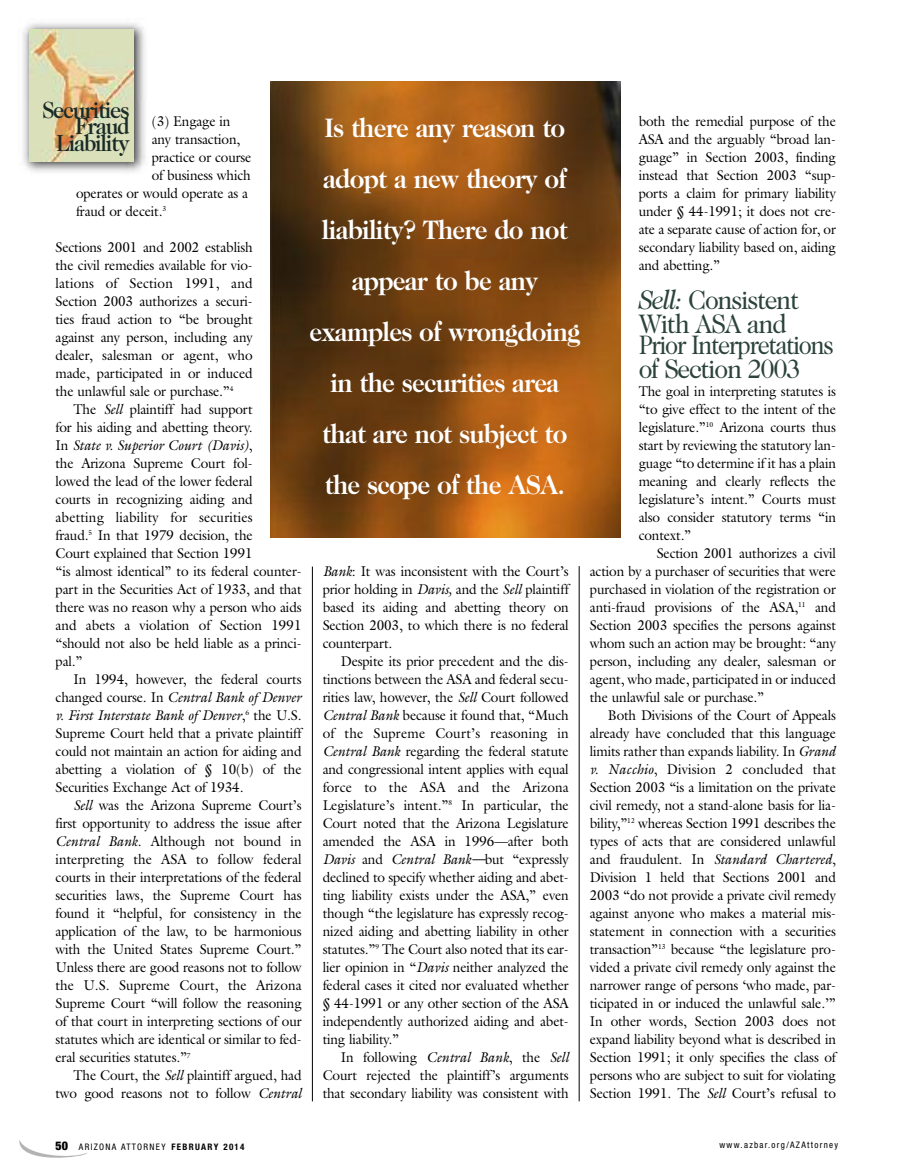
<style>
.page{position:relative;width:905px;height:1175px;background:#fff}
.page>*{position:absolute;margin:0;border:0;box-sizing:border-box;transform-origin:0 0}
.t1{font:700 27px/51px "Caslon Two Twenty Four";letter-spacing:-.03em;color:#fff;text-align:center;scale:.95 1}
.t2{font:27px/24px "Caslon Two Twenty Four";letter-spacing:-.05em;color:#2b433c;scale:.9 1}
.t3{font:27px/24px "Caslon Two Twenty Four";letter-spacing:-.05em;color:#2b433c;scale:.95 1}
.t4{font:500 23.7px/16.6px "Caslon Two Twenty Four";letter-spacing:-.055em;color:#1a2b27;text-align:right;scale:.94 1}
.t5{font:14.25px/18px "Galliard";letter-spacing:-.01em;color:#000;text-align:justify;scale:.95 1}
.t6{font:condensed 9px "Helvetica Neue";letter-spacing:.145em;color:#000}
.s1{font-style:italic}
.s2{font-weight:900;font-size:12px}
.s3{font-weight:700}
</style>
<div class="page">
<svg style="left:19px;top:1140px;width:68px;height:18px"></svg>
<img style="left:23px;top:22px;width:123px;height:151px">
<img style="left:30px;top:29px;width:104px;height:132px">
<hr style="left:312px;top:566px;width:1px;height:535px;background:#000">
<hr style="left:579px;top:566px;width:1px;height:535px;background:#000">
<img style="left:271px;top:81px;width:349px;height:457px">
<h2 class="t4" style="left:42px;top:103px;width:95px">Securities<br>Fraud<br>Liability</h2>
<p class="t5" style="left:152px;top:112px;width:84px">(3) Engage in</p>
<p class="t5" style="left:152px;top:130px;width:95px">any transaction,</p>
<p class="t5" style="left:152px;top:148px;width:106px">practice or course</p>
<p class="t5" style="left:152px;top:166px;width:106px">of business which</p>
<p class="t5" style="left:76px;top:184px;width:183px">operates or would operate as a</p>
<p class="t5" style="left:76px;top:202px;width:96px">fraud or deceit.<sup>3</sup></p>
<p class="t5" style="left:56px;top:238px;width:209px">Sections 2001 and 2002 establish the civil remedies available for vio&shy;lations of Section 1991, and Section 2003 authorizes a securi&shy;ties fraud action to “be brought against any person, including any dealer, salesman or agent, who made, participated in or induced the unlawful sale or purchase.”<sup>4</sup></p>
<p class="t5" style="left:56px;top:400px;width:260px;text-align:left;text-indent:18px">The <span class="s1">Sell</span> plaintiff had support<br>for his aiding and abetting theory.<br>In <span class="s1">State v. Superior Court (Davis)</span>,<br>the Arizona Supreme Court fol-<br>lowed the lead of the lower federal<br>courts in recognizing aiding and abetting liability for securities<br>fraud.<sup>5</sup> In that 1979 decision, the<br>Court explained that Section 1991<br>“is almost identical” to its federal counter&shy;part in the Securities Act of 1933, and that there was no reason why a person who aids and abets a violation of Section 1991 “should not also be held liable as a princi&shy;pal.”</p>
<p class="t5" style="left:56px;top:670px;width:260px;text-indent:18px">In 1994, however, the federal courts changed course. In <span class="s1">Central Bank of Denver v. First Interstate Bank of Denver</span>,<sup>6</sup> the U.S.<br>Supreme Court held that a private plaintiff could not maintain an action for aiding and abetting a violation of § 10(b) of the Securities Exchange Act of 1934.</p>
<p class="t5" style="left:56px;top:796px;width:260px;text-indent:18px"><span class="s1">Sell</span> was the Arizona Supreme Court’s first opportunity to address the issue after <span class="s1">Central Bank</span>. Although not bound in interpreting the ASA to follow federal courts in their interpretations of the federal securities laws, the Supreme Court has found it “helpful, for consistency in the application of the law, to be harmonious with the United States Supreme Court.” Unless there are good reasons not to follow the U.S. Supreme Court, the Arizona Supreme Court “will follow the reasoning of that court in interpreting sections of our statutes which are identical or similar to fed&shy;eral securities statutes.”<sup>7</sup></p>
<p class="t5" style="left:55px;top:1066px;width:260px;text-align:right">The Court, the <span class="s1">Sell</span> plaintiff argued, had two good reasons not to follow <span class="s1">Central</span></p>
<p class="t6" style="left:55px;top:1143px;width:190px"><span class="s2">50</span> ARIZONA ATTORNEY <span class="s3">FEBRUARY 2014</span></p>
<p class="t6" style="left:719px;top:1141px;width:120px">www.azbar.org/AZAttorney</p>
<p class="t5" style="left:638px;top:112px;width:209px">both the remedial purpose of the ASA and the arguably “broad lan&shy;guage” in Section 2003, finding instead that Section 2003 “sup&shy;ports a claim for primary liability under § 44-1991; it does not cre&shy;ate a separate cause of action for, or secondary liability based on, aiding and abetting.”</p>
<h1 class="t3" style="left:638px;top:290px;width:170px"><span class="s1">Sell:</span> Consistent<br>With ASA and</h1>
<h1 class="t2" style="left:638px;top:335px;width:218px">Prior Interpretations of Section 2003</h1>
<p class="t5" style="left:638px;top:382px;width:209px">The goal in interpreting statutes is “to give effect to the intent of the legislature.”<sup>10</sup> Arizona courts thus start by reviewing the statutory lan&shy;guage “to determine if it has a plain meaning and clearly reflects the legislature’s intent.” Courts must also consider statutory terms “in context.”</p>
<p class="t5" style="left:590px;top:544px;width:260px;text-indent:67px">Section 2001 authorizes a civil action by a purchaser of securities that were purchased in violation of the registration or anti-fraud provisions of the ASA,<sup>11</sup> and Section 2003 specifies the persons against whom such an action may be brought: “any person, including any dealer, salesman or agent, who made, participated in or induced the unlawful sale or purchase.”</p>
<p class="t5" style="left:590px;top:706px;width:260px;text-indent:18px">Both Divisions of the Court of Appeals already have concluded that this language limits rather than expands liability. In <span class="s1">Grand v. Nacchio</span>, Division 2 concluded that Section 2003 “is a limitation on the private civil remedy, not a stand-alone basis for lia&shy;bility,”<sup>12</sup> whereas Section 1991 describes the types of acts that are considered unlawful and fraudulent. In <span class="s1">Standard Chartered</span>, Division 1 held that Sections 2001 and 2003 “do not provide a private civil remedy against anyone who makes a material mis&shy;statement in connection with a securities transaction”<sup>13</sup> because “the legislature pro&shy;vided a private civil remedy only against the narrower range of persons ‘who made, par&shy;ticipated in or induced the unlawful sale.’” In other words, Section 2003 does not expand liability beyond what is described in Section 1991; it only specifies the class of persons who are subject to suit for violating Section 1991. The <span class="s1">Sell</span> Court’s refusal to</p>
<h1 class="t1" style="left:309px;top:104px;width:287px">Is there any reason to adopt a new theory of liability? There do not appear to be any examples of wrongdoing in the securities area that are not subject to the scope of the ASA.</h1>
<p class="t5" style="left:323px;top:562px;width:260px"><span class="s1">Bank</span>: It was inconsistent with the Court’s prior holding in <span class="s1">Davis,</span> and the <span class="s1">Sell</span> plaintiff based its aiding and abetting theory on Section 2003, to which there is no federal counterpart.</p>
<p class="t5" style="left:323px;top:652px;width:260px;text-indent:18px">Despite its prior precedent and the dis&shy;tinctions between the ASA and federal secu&shy;rities law, however, the <span class="s1">Sell</span> Court followed <span class="s1">Central Bank</span> because it found that, “Much of the Supreme Court’s reasoning in <span class="s1">Central Bank</span> regarding the federal statute and congressional intent applies with equal force to the ASA and the Arizona Legislature’s intent.”<sup>8</sup> In particular, the Court noted that the Arizona Legislature amended the ASA in 1996—after both <span class="s1">Davis</span> and <span class="s1">Central Bank—</span>but “expressly declined to specify whether aiding and abet&shy;ting liability exists under the ASA,” even though “the legislature has expressly recog&shy;nized aiding and abetting liability in other statutes.”<sup>9</sup> The Court also noted that its ear&shy;lier opinion in “<span class="s1">Davis</span> neither analyzed the federal cases it cited nor evaluated whether § 44-1991 or any other section of the ASA independently authorized aiding and abet&shy;ting liability.”</p>
<p class="t5" style="left:323px;top:1048px;width:260px;text-indent:18px">In following <span class="s1">Central Bank</span>, the <span class="s1">Sell </span>Court rejected the plaintiff’s arguments that secondary liability was consistent with</p>
</div>
